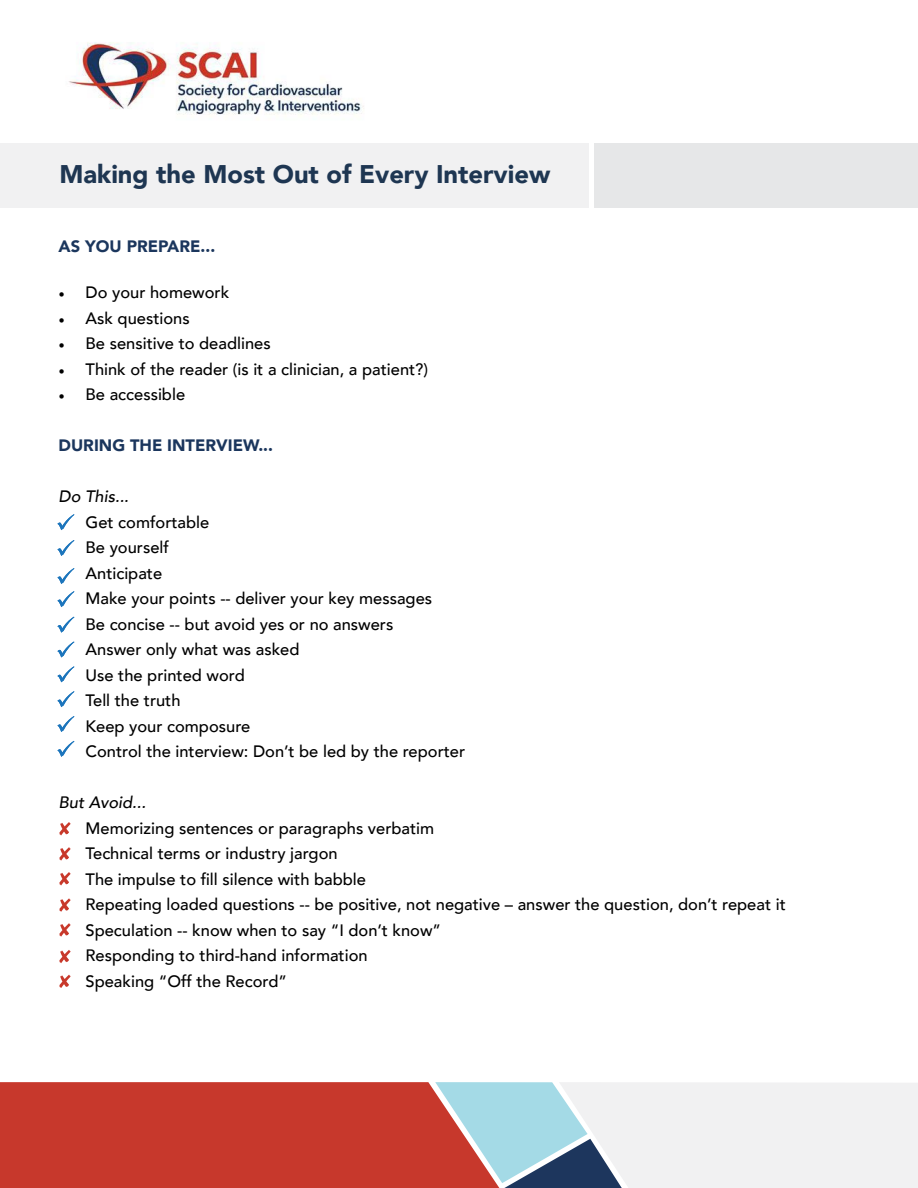
<style>
.page{position:relative;width:918px;height:1188px;background:#fff}
.page>*{position:absolute;margin:0;border:0;box-sizing:border-box;transform-origin:0 0}
.t1{font:900 25.5px "Avenir";color:#1e3652}
.t2{font:500 16.5px/25.5px "Avenir";color:#000}
.t3{font:900 16.5px "Avenir";color:#1b365d}
.t4{font:italic 500 16.5px "Avenir";color:#000}
.s1{font-family:"Minion Pro";font-weight:400}
</style>
<div class="page">
<div style="left:0;top:144px;width:589px;height:64px;background:#f1f1f2"></div>
<div style="left:594px;top:144px;width:324px;height:64px;background:#e6e7e8"></div>
<div style="left:0;top:1082px;width:435px;height:106px;background:#c7382c"></div>
<svg style="left:435px;top:1082px;width:483px;height:106px"></svg>
<img style="left:69px;top:42px;width:295px;height:78px">
<svg style="left:57px;top:514px;width:17px;height:16px"></svg>
<svg style="left:57px;top:568px;width:17px;height:16px"></svg>
<svg style="left:57px;top:642px;width:17px;height:15px"></svg>
<svg style="left:57px;top:691px;width:17px;height:16px"></svg>
<svg style="left:57px;top:540px;width:17px;height:16px"></svg>
<svg style="left:57px;top:617px;width:17px;height:16px"></svg>
<svg style="left:57px;top:591px;width:17px;height:16px"></svg>
<svg style="left:57px;top:666px;width:17px;height:16px"></svg>
<svg style="left:57px;top:741px;width:17px;height:16px"></svg>
<svg style="left:57px;top:716px;width:17px;height:16px"></svg>
<svg style="left:59px;top:822px;width:12px;height:13px"></svg>
<svg style="left:59px;top:847px;width:12px;height:14px"></svg>
<svg style="left:59px;top:898px;width:12px;height:14px"></svg>
<svg style="left:59px;top:950px;width:12px;height:13px"></svg>
<svg style="left:59px;top:872px;width:12px;height:13px"></svg>
<svg style="left:59px;top:923px;width:12px;height:14px"></svg>
<svg style="left:59px;top:975px;width:12px;height:13px"></svg>
<h1 class="t1" style="left:59px;top:153px;width:492px">Making the Most Out of Every Interview</h1>
<p class="t3" style="left:59px;top:232px;width:158px">AS YOU PREPARE...</p>
<p class="t2" style="left:59px;top:279px;width:172px"><span class="s1">•</span> Do your homework</p>
<p class="t2" style="left:59px;top:305px;width:133px"><span class="s1">•</span> Ask questions</p>
<p class="t2" style="left:59px;top:330px;width:214px"><span class="s1">•</span> Be sensitive to deadlines</p>
<p class="t2" style="left:59px;top:356px;width:371px"><span class="s1">•</span> Think of the reader (is it a clinician, a patient?)</p>
<p class="t2" style="left:59px;top:381px;width:128px"><span class="s1">•</span> Be accessible</p>
<p class="t3" style="left:59px;top:432px;width:216px">DURING THE INTERVIEW...</p>
<p class="t4" style="left:59px;top:487px;width:72px">Do This...</p>
<p class="t2" style="left:86px;top:509px;width:381px">Get comfortable<br>Be yourself<br>Anticipate<br>Make your points -- deliver your key messages<br>Be concise -- but avoid yes or no answers<br>Answer only what was asked<br>Use the printed word<br>Tell the truth<br>Keep your composure<br>Control the interview: Don’t be led by the reporter</p>
<p class="t4" style="left:59px;top:793px;width:89px">But Avoid...</p>
<p class="t2" style="left:86px;top:814px;width:702px">Memorizing sentences or paragraphs verbatim<br>Technical terms or industry jargon<br>The impulse to fill silence with babble<br>Repeating loaded questions -- be positive, not negative – answer the question, don’t repeat it Speculation -- know when to say “I don’t know”<br>Responding to third-hand information<br>Speaking “Off the Record”</p>
</div>
